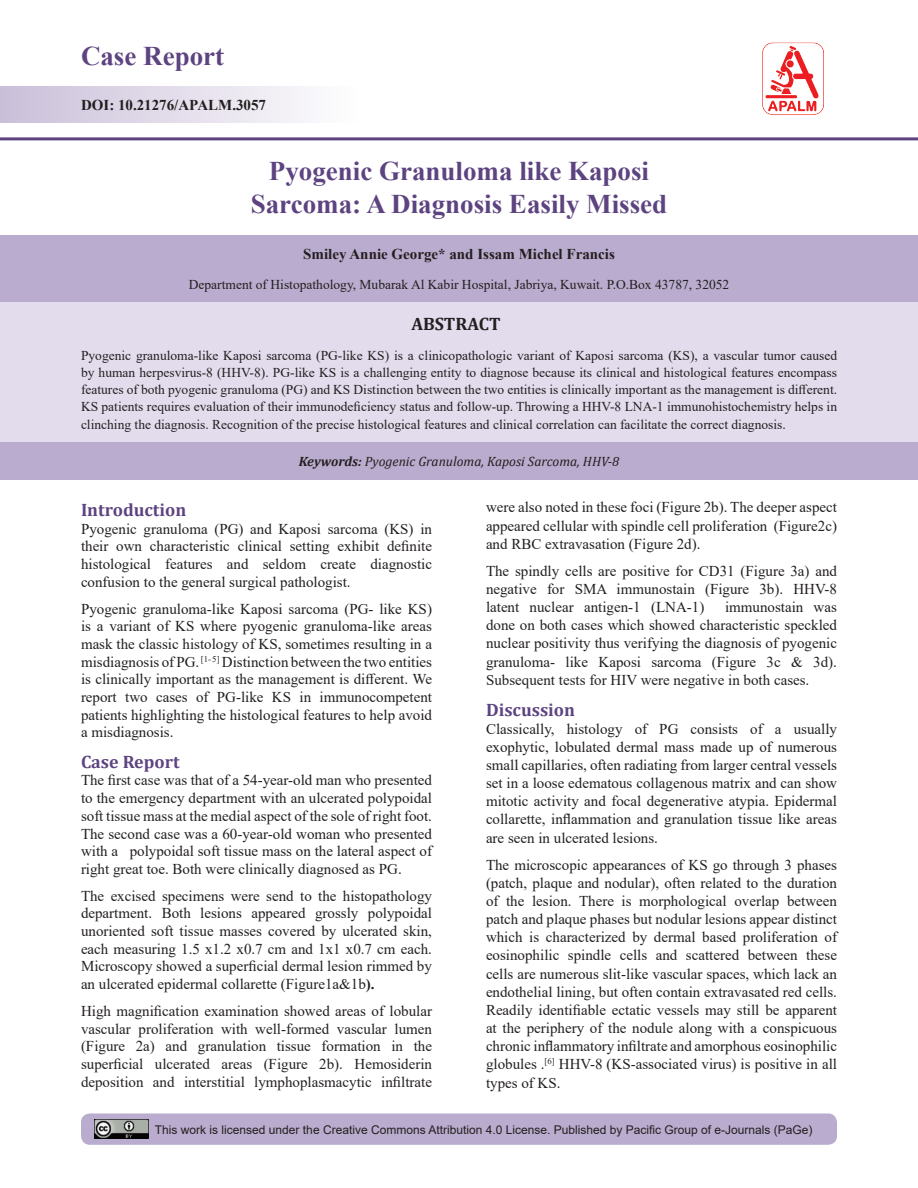
<style>
.page{position:relative;width:918px;height:1188px;background:#fff}
.page>*{position:absolute;margin:0;border:0;box-sizing:border-box;transform-origin:0 0}
.Chap_head{font:700 27px/32.4px "Times New Roman";color:#5d4481;text-align:center}
.Subhead{font:700 18px "Cambria";color:#5d4481}
.Abstract_head{font:700 18px "Cambria";color:#231f20}
.BodyText{font:15px/18.1px "Times New Roman";color:#231f20;text-align:justify}
.Author_head{font:700 15px "Times New Roman";color:#231f20}
.DOI_No{font:700 15px "Times New Roman";color:#231f20}
.Abstract_Text{font:13.5px/17.1px "Times New Roman";color:#231f20;text-align:justify}
.Address{font:13.5px "Times New Roman";color:#231f20}
.Key_Words{font:italic 13.5px "Cambria";color:#231f20}
.t1{font:12px "Arial";color:#231f20}
.s1{font-weight:700}
</style>
<div class="page">
<div style="left:81px;top:1113px;width:756px;height:32px;background:#baacce;border-radius:9px"></div>
<div style="left:0;top:86px;width:357px;height:37px;background:linear-gradient(to right,#cabfd9,#fefefe)"></div>
<hr style="left:0;top:137px;width:918px;height:3px;background:#5d4481">
<img style="left:94px;top:1120px;width:54px;height:19px">
<img style="left:762px;top:42px;width:62px;height:73px">
<div style="left:0;top:235px;width:918px;height:67px;background:#baacce"></div>
<div style="left:0;top:302px;width:918px;height:140px;background:#e3dced"></div>
<div style="left:0;top:442px;width:918px;height:38px;background:#baacce"></div>
<h1 class="Chap_head" style="left:81px;top:39px;width:145px">Case Report</h1>
<p class="DOI_No" style="left:81px;top:94px;width:187px">DOI: 10.21276/APALM.3057</p>
<p class="Chap_head" style="left:251px;top:154px;width:418px">Pyogenic Granuloma like Kaposi<br>Sarcoma: A Diagnosis Easily Missed</p>
<p class="Author_head" style="left:303px;top:243px;width:313px">Smiley Annie George* and Issam Michel Francis</p>
<p class="Address" style="left:189px;top:275px;width:542px">Department of Histopathology, Mubarak Al Kabir Hospital, Jabriya, Kuwait. P.O.Box 43787, 32052</p>
<p class="Abstract_head" style="left:411px;top:311px;width:91px">ABSTRACT</p>
<p class="Abstract_Text" style="left:81px;top:347px;width:758px">Pyogenic granuloma-like Kaposi sarcoma (PG-like KS) is a clinicopathologic variant of Kaposi sarcoma (KS), a vascular tumor caused by human herpesvirus-8 (HHV-8). PG-like KS is a challenging entity to diagnose because its clinical and histological features encompass features of both pyogenic granuloma (PG) and KS Distinction between the two entities is clinically important as the management is different.<br>KS patients requires evaluation of their immunodeficiency status and follow-up. Throwing a HHV-8 LNA-1 immunohistochemistry helps in clinching the diagnosis. Recognition of the precise histological features and clinical correlation can facilitate the correct diagnosis.</p>
<p class="Key_Words" style="left:299px;top:452px;width:322px"><span class="s1">Keywords:</span> Pyogenic Granuloma, Kaposi Sarcoma, HHV-8</p>
<p class="Subhead" style="left:81px;top:497px;width:107px">Introduction</p>
<p class="BodyText" style="left:81px;top:519px;width:353px;line-height:17.7px">Pyogenic granuloma (PG) and Kaposi sarcoma (KS) in their own characteristic clinical setting exhibit definite histological features and seldom create diagnostic confusion to the general surgical pathologist.</p>
<p class="BodyText" style="left:81px;top:599px;width:353px;line-height:17.7px">Pyogenic granuloma-like Kaposi sarcoma (PG- like KS) is a variant of KS where pyogenic granuloma-like areas mask the classic histology of KS, sometimes resulting in a misdiagnosis of PG. <sup>[1-</sup> <sup>5]</sup> Distinction between the two entities is clinically important as the management is different. We report two cases of PG-like KS in immunocompetent patients highlighting the histological features to help avoid a misdiagnosis.</p>
<p class="Subhead" style="left:81px;top:749px;width:100px">Case Report</p>
<p class="BodyText" style="left:81px;top:771px;width:353px;line-height:17.7px">The first case was that of a 54-year-old man who presented to the emergency department with an ulcerated polypoidal soft tissue mass at the medial aspect of the sole of right foot.<br>The second case was a 60-year-old woman who presented with a polypoidal soft tissue mass on the lateral aspect of right great toe. Both were clinically diagnosed as PG.</p>
<p class="BodyText" style="left:81px;top:886px;width:353px;line-height:17.7px">The excised specimens were send to the histopathology department. Both lesions appeared grossly polypoidal unoriented soft tissue masses covered by ulcerated skin, each measuring 1.5 x1.2 x0.7 cm and 1x1 x0.7 cm each.<br>Microscopy showed a superficial dermal lesion rimmed by an ulcerated epidermal collarette (Figure1a&amp;1b<span class="s1">).</span></p>
<p class="BodyText" style="left:81px;top:1001px;width:353px;line-height:17.7px">High magnification examination showed areas of lobular vascular proliferation with well-formed vascular lumen (Figure 2a) and granulation tissue formation in the superficial ulcerated areas (Figure 2b). Hemosiderin deposition and interstitial lymphoplasmacytic infiltrate</p>
<p class="BodyText" style="left:486px;top:498px;width:353px">were also noted in these foci (Figure 2b). The deeper aspect appeared cellular with spindle cell proliferation (Figure2c) and RBC extravasation (Figure 2d).</p>
<p class="BodyText" style="left:486px;top:561px;width:353px">The spindly cells are positive for CD31 (Figure 3a) and negative for SMA immunostain (Figure 3b). HHV-8 latent nuclear antigen-1 (LNA-1)</p>
<p class="BodyText" style="left:486px;top:598px;width:353px;text-indent:239px">immunostain was done on both cases which showed characteristic speckled nuclear positivity thus verifying the diagnosis of pyogenic granuloma- like Kaposi sarcoma (Figure 3c &amp; 3d).<br>Subsequent tests for HIV were negative in both cases.</p>
<p class="Subhead" style="left:486px;top:697px;width:91px">Discussion</p>
<p class="BodyText" style="left:486px;top:719px;width:353px">Classically, histology of PG consists of a usually exophytic, lobulated dermal mass made up of numerous small capillaries, often radiating from larger central vessels set in a loose edematous collagenous matrix and can show mitotic activity and focal degenerative atypia. Epidermal collarette, inflammation and granulation tissue like areas are seen in ulcerated lesions.</p>
<p class="BodyText" style="left:486px;top:855px;width:353px">The microscopic appearances of KS go through 3 phases (patch, plaque and nodular), often related to the duration of the lesion. There is morphological overlap between patch and plaque phases but nodular lesions appear distinct which is characterized by dermal based proliferation of eosinophilic spindle cells and scattered between these cells are numerous slit-like vascular spaces, which lack an endothelial lining, but often contain extravasated red cells.<br>Readily identifiable ectatic vessels may still be apparent at the periphery of the nodule along with a conspicuous chronic inflammatory infiltrate and amorphous eosinophilic globules .<sup>[6]</sup> HHV-8 (KS-associated virus) is positive in all types of KS.</p>
<p class="t1" style="left:155px;top:1121px;width:659px">This work is licensed under the Creative Commons Attribution 4.0 License. Published by Pacific Group of e-Journals (PaGe)</p>
</div>
